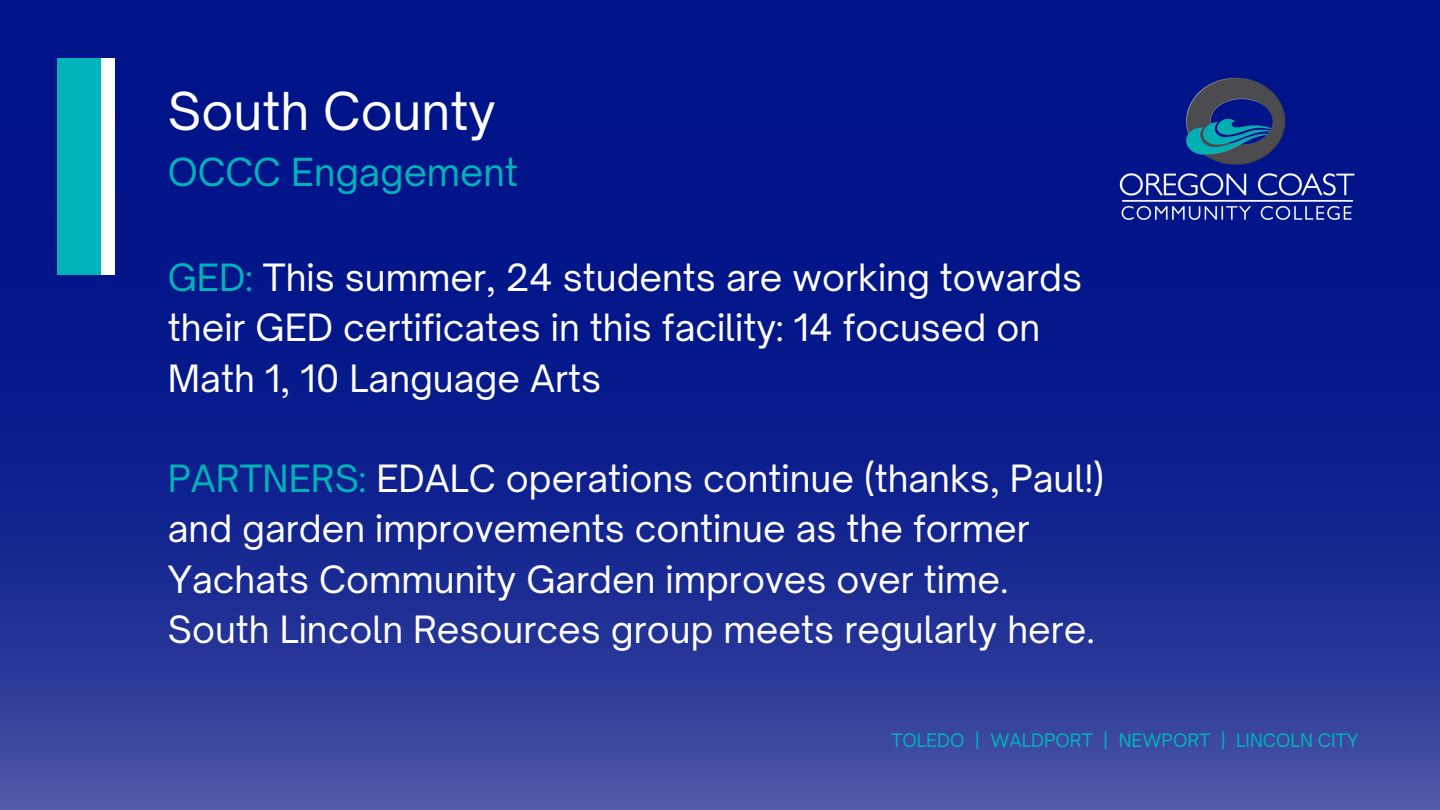
<style>
.page{position:relative;width:1440px;height:810px;background:#fff}
.page>*{position:absolute;margin:0;border:0;box-sizing:border-box;transform-origin:0 0}
.t1{font:50px "Open Sauce One";color:#fff}
.t2{font:37px "Open Sauce One";color:#00b2ba}
.t3{font:36px/50.2px "Open Sauce One";color:#fff}
.t4{font:17.8px "Open Sauce One";color:#00b2ba}
.s1{color:#00b2ba}
</style>
<div class="page">
<img style="left:0;top:0;width:1440px;height:810px">
<div style="left:72px;top:59px;width:43px;height:216px;background:#fff"></div>
<div style="left:57px;top:59px;width:44px;height:216px;background:#00b2ba"></div>
<img style="left:1112px;top:71px;width:247px;height:96px">
<img style="left:1116px;top:137px;width:249px;height:103px">
<p class="t1" style="left:168px;top:80px;width:329px">South County</p>
<p class="t2" style="left:168px;top:148px;width:352px">OCCC Engagement</p>
<h1 class="t3" style="left:168px;top:252px;width:916px"><span class="s1">GED:</span> This summer, 24 students are working towards their GED certificates in this facility: 14 focused on<br>Math 1, 10 Language Arts</h1>
<p class="t3" style="left:168px;top:453px;width:938px"><span class="s1">PARTNERS:</span> EDALC operations continue (thanks, Paul!) and garden improvements continue as the former Yachats Community Garden improves over time.<br>South Lincoln Resources group meets regularly here.</p>
<h1 class="t4" style="left:891px;top:729px;width:469px">TOLEDO | WALDPORT | NEWPORT | LINCOLN CITY</h1>
</div>
